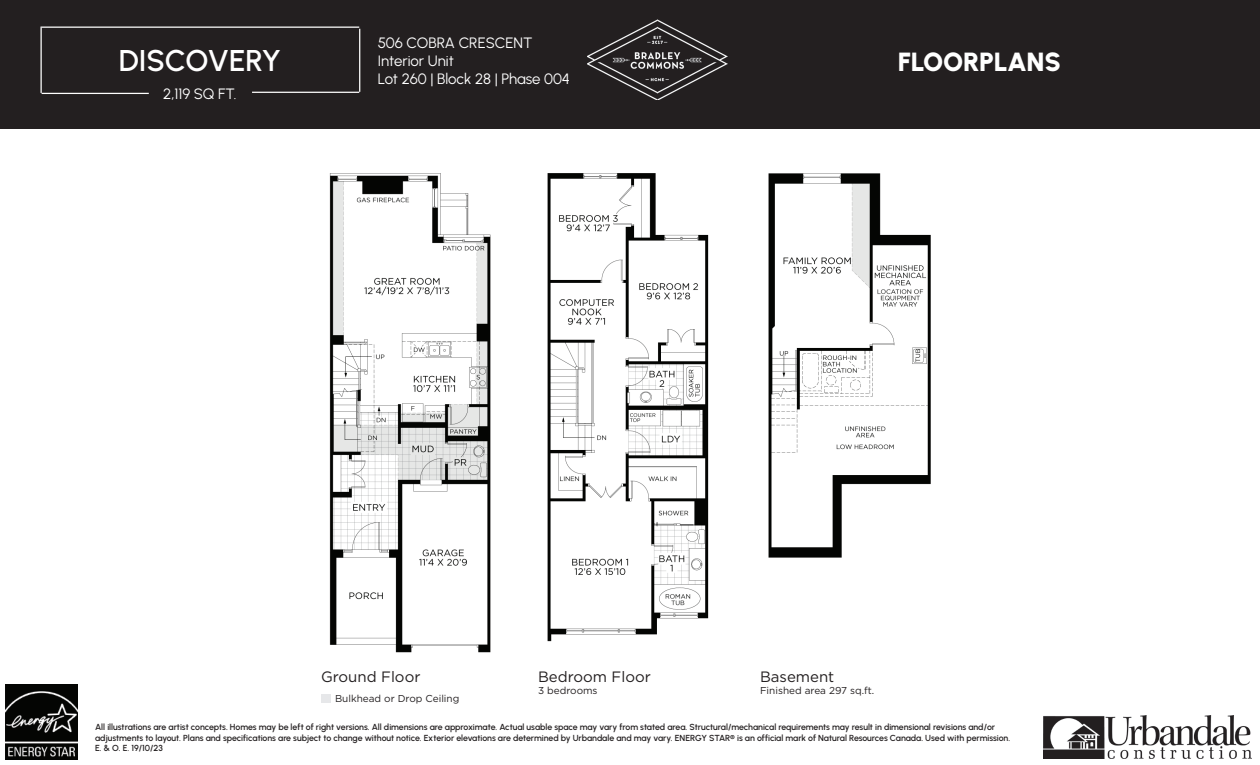
<style>
.page{position:relative;width:1260px;height:765px;background:#fff}
.page>*{position:absolute;margin:0;border:0;box-sizing:border-box;transform-origin:0 0}
.t1{font:600 30px "Urbanist";color:#fff}
.t2{font:900 26.25px "Urbanist";letter-spacing:-.015em;color:#fff}
.t3{font:15px/18px "Urbanist";letter-spacing:-.005em;color:#fff}
.t4{font:15px "Gotham";color:#231f20}
.t5{font:10px "Gotham";color:#231f20}
.t6{font:600 8.75px/10.5px "Urbanist";letter-spacing:-.01em;color:#231f20}
</style>
<div class="page">
<img style="left:1043px;top:716px;width:209px;height:42px">
<img style="left:5px;top:685px;width:73px;height:74px">
<div style="left:0;top:0;width:1260px;height:129px;background:#231f20"></div>
<hr style="left:42px;top:93px;width:107px;height:1px;background:#fff">
<hr style="left:41px;top:28px;width:1px;height:65px;background:#fff">
<hr style="left:41px;top:27px;width:318px;height:1px;background:#fff">
<hr style="left:359px;top:29px;width:1px;height:63px;background:#fff">
<hr style="left:252px;top:92px;width:107px;height:1px;background:#fff">
<img style="left:587px;top:19px;width:141px;height:81px">
<div style="left:321px;top:694px;width:9px;height:9px;background:#e6e7e9"></div>
<img style="left:768px;top:173px;width:163px;height:385px">
<img style="left:547px;top:173px;width:162px;height:469px">
<img style="left:329px;top:173px;width:162px;height:480px">
<h1 class="t1" style="left:119px;top:41px;width:164px">DISCOVERY</h1>
<h3 class="t3" style="left:163px;top:84px;width:75px">2,119 SQ FT.</h3>
<h3 class="t3" style="left:378px;top:33px;width:194px">506 COBRA CRESCENT<br>Interior Unit<br>Lot 260 | Block 28 | Phase 004</h3>
<h2 class="t2" style="left:898px;top:43px;width:165px">FLOORPLANS</h2>
<h3 class="t4" style="left:321px;top:667px;width:101px">Ground Floor</h3>
<h3 class="t4" style="left:538px;top:667px;width:114px">Bedroom Floor</h3>
<p class="t5" style="left:538px;top:684px;width:61px">3 bedrooms</p>
<p class="t5" style="left:335px;top:692px;width:126px">Bulkhead or Drop Ceiling</p>
<h3 class="t4" style="left:760px;top:667px;width:76px">Basement</h3>
<p class="t5" style="left:760px;top:684px;width:116px">Finished area 297 sq.ft.</p>
<p class="t6" style="left:95px;top:722px;width:917px">All illustrations are artist concepts. Homes may be left of right versions. All dimensions are approximate. Actual usable space may vary from stated area. Structural/mechanical requirements may result in dimensional revisions and/or adjustments to layout. Plans and specifications are subject to change without notice. Exterior elevations are determined by Urbandale and may vary. ENERGY STAR® is an official mark of Natural Resources Canada. Used with permission.<br>E. &amp; O. E. 19/10/23</p>
</div>
